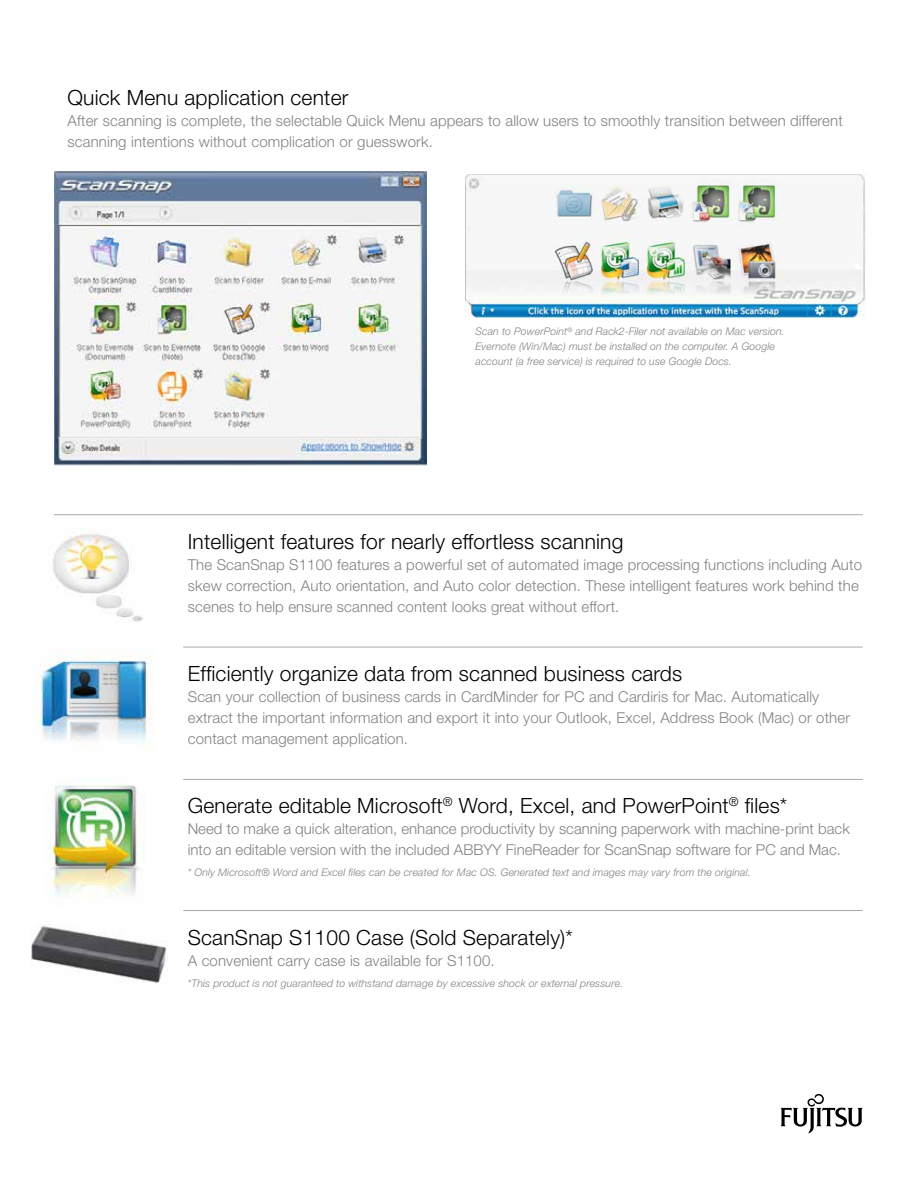
<style>
.page{position:relative;width:918px;height:1188px;background:#fff}
.page>*{position:absolute;margin:0;border:0;box-sizing:border-box;transform-origin:0 0}
.t1{font:300 21px "Helvetica Neue";letter-spacing:.01em;color:#000}
.t2{font:300 15px/21px "Helvetica Neue";letter-spacing:.01em;color:#808285}
.t3{font:italic 300 10.5px/15px "Helvetica Neue";letter-spacing:.01em;color:#808285}
</style>
<div class="page">
<img style="left:35px;top:650px;width:117px;height:99px">
<img style="left:54px;top:171px;width:372px;height:294px">
<img style="left:465px;top:174px;width:401px;height:144px">
<hr style="left:183px;top:647px;width:680px;height:1px;background:#a7a9ac">
<hr style="left:183px;top:779px;width:680px;height:1px;background:#a7a9ac">
<hr style="left:183px;top:910px;width:680px;height:1px;background:#a7a9ac">
<hr style="left:54px;top:514px;width:809px;height:1px;background:#a7a9ac">
<img style="left:45px;top:785px;width:95px;height:112px">
<img style="left:31px;top:925px;width:136px;height:58px">
<img style="left:52px;top:529px;width:91px;height:93px">
<svg style="left:780px;top:1094px;width:83px;height:39px"></svg>
<h1 class="t1" style="left:68px;top:85px;width:282px">Quick Menu application center</h1>
<p class="t2" style="left:68px;top:110px;width:777px">After scanning is complete, the selectable Quick Menu appears to allow users to smoothly transition between different scanning intentions without complication or guesswork.</p>
<p class="t3" style="left:476px;top:324px;width:311px">Scan to PowerPoint<sup>®</sup> and Rack2-Filer not available on Mac version.<br>Evernote (Win/Mac) must be installed on the computer. A Google account (a free service) is required to use Google Docs.</p>
<h1 class="t1" style="left:188px;top:529px;width:437px">Intelligent features for nearly effortless scanning</h1>
<p class="t2" style="left:188px;top:554px;width:676px">The ScanSnap S1100 features a powerful set of automated image processing functions including Auto skew correction, Auto orientation, and Auto color detection. These intelligent features work behind the scenes to help ensure scanned content looks great without effort.</p>
<h1 class="t1" style="left:188px;top:661px;width:496px">Efficiently organize data from scanned business cards</h1>
<p class="t2" style="left:188px;top:686px;width:664px">Scan your collection of business cards in CardMinder for PC and Cardiris for Mac. Automatically extract the important information and export it into your Outlook, Excel, Address Book (Mac) or other contact management application.</p>
<h1 class="t1" style="left:188px;top:793px;width:601px">Generate editable Microsoft<sup>®</sup> Word, Excel, and PowerPoint<sup>®</sup> files*</h1>
<p class="t2" style="left:188px;top:818px;width:664px">Need to make a quick alteration, enhance productivity by scanning paperwork with machine-print back into an editable version with the included ABBYY FineReader for ScanSnap software for PC and Mac.</p>
<p class="t3" style="left:188px;top:864px;width:564px">* Only Microsoft® Word and Excel files can be created for Mac OS. Generated text and images may vary from the original.</p>
<h1 class="t1" style="left:188px;top:925px;width:387px">ScanSnap S1100 Case (Sold Separately)*</h1>
<p class="t2" style="left:188px;top:950px;width:309px">A convenient carry case is available for S1100.</p>
<p class="t3" style="left:188px;top:975px;width:437px">*This product is not guaranteed to withstand damage by excessive shock or external pressure.</p>
</div>
